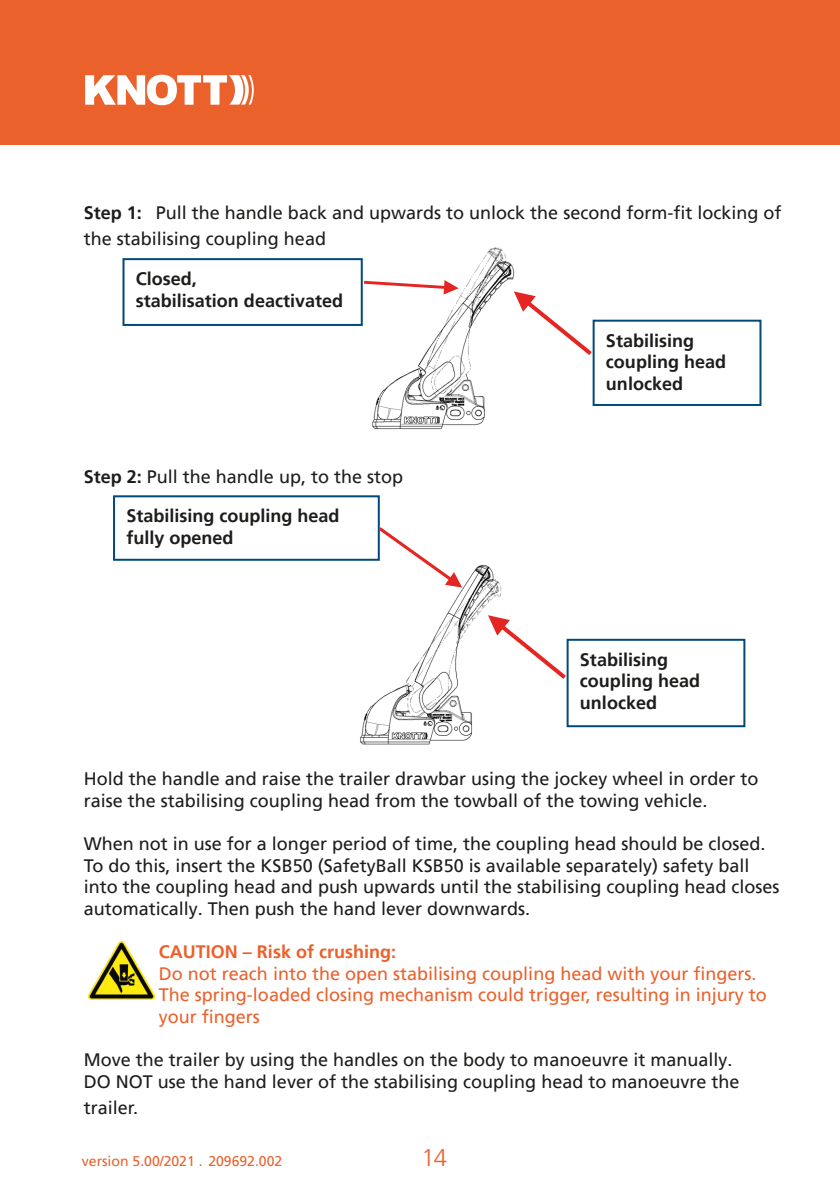
<style>
.page{position:relative;width:840px;height:1191px;background:#fff}
.page>*{position:absolute;margin:0;border:0;box-sizing:border-box;transform-origin:0 0}
.t1{font:300 24px "Frutiger LT Pro";color:#eb612c}
.t2{font:18px/21.6px "Frutiger LT Pro";color:#1d1d1b}
.t3{font:18px "Frutiger LT Pro";color:#eb612c}
.t4{font:700 18px/21.6px "Frutiger LT Pro";color:#1d1d1b}
.t5{font:700 18px "Frutiger LT Pro";color:#eb612c}
.t6{font:14px "Frutiger LT Pro";color:#eb612c}
.s1{font-weight:700}
</style>
<div class="page">
<div style="left:0;top:0;width:839px;height:145px;background:#eb612c"></div>
<svg style="left:85px;top:75px;width:168px;height:30px"></svg>
<div style="left:122px;top:258px;width:240px;height:68px;border:2px solid #004a7b"></div>
<div style="left:592px;top:320px;width:169px;height:86px;border:2px solid #004a7b"></div>
<div style="left:566px;top:639px;width:179px;height:88px;border:2px solid #004a7b"></div>
<div style="left:113px;top:495px;width:266px;height:66px;border:2px solid #004a7b"></div>
<img style="left:372px;top:247px;width:143px;height:183px">
<svg style="left:360px;top:275px;width:99px;height:21px"></svg>
<img style="left:360px;top:565px;width:142px;height:180px">
<svg style="left:487px;top:615px;width:82px;height:68px"></svg>
<svg style="left:513px;top:291px;width:82px;height:68px"></svg>
<svg style="left:375px;top:521px;width:91px;height:73px"></svg>
<img style="left:88px;top:941px;width:67px;height:58px">
<p class="t2" style="left:84px;top:199px;width:699px;line-height:26.4px"><span class="s1">Step 1:</span> Pull the handle back and upwards to unlock the second form-fit locking of the stabilising coupling head</p>
<p class="t4" style="left:136px;top:268px;width:63px">Closed,</p>
<p class="t4" style="left:136px;top:289px;width:209px">stabilisation deactivated</p>
<p class="t2" style="left:84px;top:466px;width:321px"><span class="s1">Step 2:</span> Pull the handle up, to the stop</p>
<p class="t4" style="left:126px;top:505px;width:215px">Stabilising coupling head fully opened</p>
<p class="t4" style="left:605px;top:329px;width:122px">Stabilising coupling head unlocked</p>
<p class="t4" style="left:579px;top:648px;width:122px">Stabilising coupling head unlocked</p>
<p class="t2" style="left:84px;top:768px;width:676px">Hold the handle and raise the trailer drawbar using the jockey wheel in order to raise the stabilising coupling head from the towball of the towing vehicle.</p>
<p class="t2" style="left:84px;top:833px;width:683px">When not in use for a longer period of time, the coupling head should be closed.</p>
<p class="t2" style="left:84px;top:855px;width:697px">To do this, insert the KSB50 (SafetyBall KSB50 is available separately) safety ball into the coupling head and push upwards until the stabilising coupling head closes automatically. Then push the hand lever downwards.</p>
<p class="t5" style="left:159px;top:941px;width:239px">CAUTION – Risk of crushing:</p>
<p class="t3" style="left:159px;top:963px;width:599px">Do not reach into the open stabilising coupling head with your fingers.</p>
<p class="t3" style="left:159px;top:984px;width:609px">The spring-loaded closing mechanism could trigger, resulting in injury to</p>
<p class="t3" style="left:159px;top:1006px;width:103px">your fingers</p>
<p class="t2" style="left:84px;top:1049px;width:650px">Move the trailer by using the handles on the body to manoeuvre it manually.</p>
<p class="t2" style="left:84px;top:1068px;width:657px;line-height:26.4px">DO NOT use the hand lever of the stabilising coupling head to manoeuvre the trailer.</p>
<p class="t6" style="left:82px;top:1152px;width:202px">version 5.00/2021 . 209692.002</p>
<h1 class="t1" style="left:421px;top:1143px;width:27px">14</h1>
</div>
